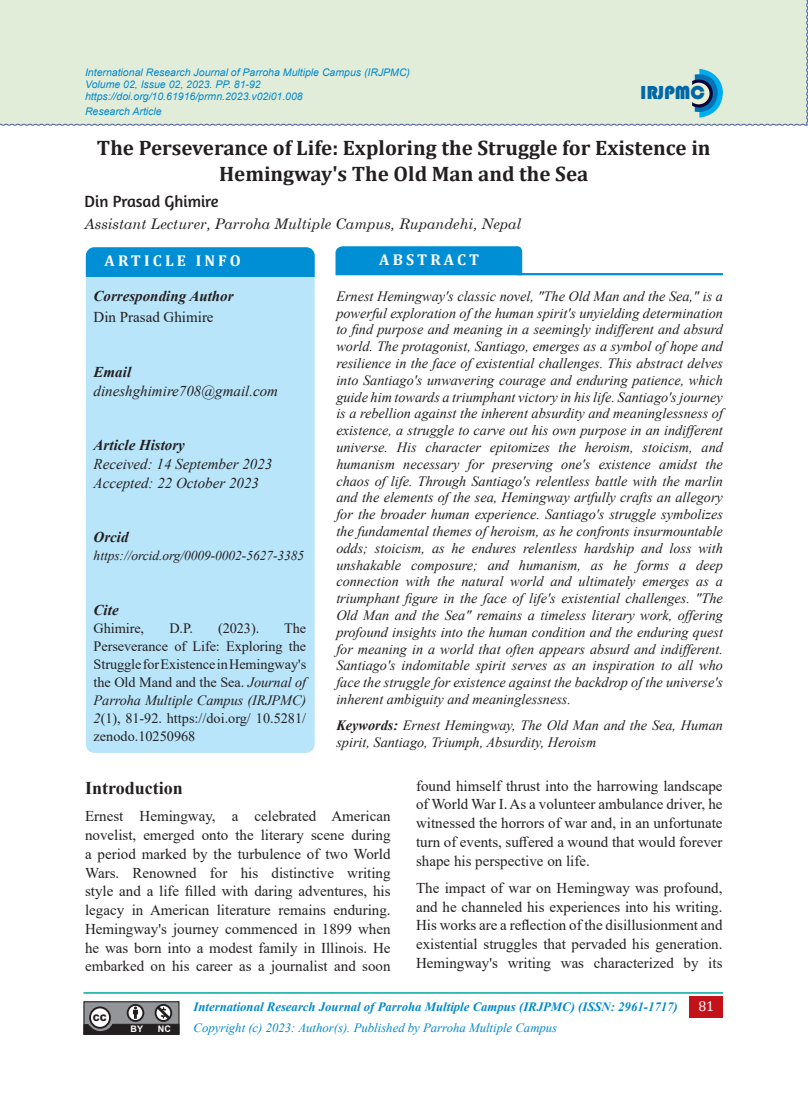
<style>
.page{position:relative;width:808px;height:1106px;background:#fff}
.page>*{position:absolute;margin:0;border:0;box-sizing:border-box;transform-origin:0 0}
.head{font:700 21px/25.5px "Cambria";color:#231f20;text-align:center}
.t1{font:19.35px "Bauhaus 93";color:#0067a7}
.t2{font:700 18px "Times New Roman";color:#231f20}
.Writer{font:16.5px "Amaranth";color:#231f20}
.info{font:700 15.75px "Cambria";letter-spacing:.2em;color:#fff}
.T{font:15px/18.8px "Times New Roman";color:#231f20;text-align:justify}
.abstract{font:italic 15px "Times New Roman";color:#231f20}
.coss2{font:italic 700 15px "Times New Roman";color:#231f20}
.cros{font:italic 700 15px "Times New Roman";color:#231f20}
.abstract-2{font:15px "Times New Roman";color:#231f20}
.degignation{font:italic 14.55px "Century Schoolbook";color:#231f20}
.abstract-3{font:italic 14.25px/16.8px "Times New Roman";color:#231f20;text-align:justify}
.t3{font:14.25px/18px "Times New Roman";letter-spacing:-.005em;color:#231f20;text-align:justify}
.t4{font:14.25px "Cambria";color:#fff}
.abstract-4{font:italic 13.5px "Times New Roman";letter-spacing:-.005em;color:#231f20}
.t5{font:italic 700 12.75px "Times New Roman";color:#0089cf}
.t6{font:italic 12.75px "Times New Roman";color:#0089cf}
.t7{font:italic 10.5px/12px "Arial";color:#0089cf}
.t8{font:700 9px "Arial";color:#fff}
.t9{font:900 9px "Arial";color:#231f20}
.s1{font-weight:700}
.s2{font-style:italic}
</style>
<div class="page">
<div style="left:0;top:0;width:808px;height:126px;background:#e2edd9"></div>
<div style="left:689px;top:996px;width:34px;height:21px;background:#c4121a"></div>
<hr style="left:83px;top:992px;width:640px;height:1px;background:#00a99d">
<div style="left:83px;top:1001px;width:96px;height:33px;background:#484a49"></div>
<svg style="left:83px;top:1002px;width:97px;height:33px"></svg>
<svg style="left:692px;top:69px;width:31px;height:49px"></svg>
<div style="left:688px;top:83px;width:21px;height:21px;background:#eaefd0;border-radius:50%"></div>
<div style="left:86px;top:247px;width:229px;height:506px;background:#b9e5fa;border-radius:9px"></div>
<div style="left:86px;top:247px;width:229px;height:29px;background:#008fd5"></div>
<hr style="left:518px;top:273px;width:205px;height:2px;background:#008fd5">
<div style="left:335px;top:246px;width:187px;height:29px;background:#008fd5"></div>
<p class="t7" style="left:85px;top:67px;width:327px">International Research Journal of Parroha Multiple Campus (IRJPMC)<br>Volume 02, Issue 02, 2023. PP. 81-92 https://doi.org/10.61916/prmn.2023.v02i01.008</p>
<p class="t7" style="left:85px;top:105px;width:78px">Research Article</p>
<h2 class="t1" style="left:640px;top:81px;width:66px">IRJPMC</h2>
<p class="head" style="left:97px;top:134px;width:615px">The Perseverance of Life: Exploring the Struggle for Existence in<br>Hemingway's The Old Man and the Sea</p>
<p class="Writer" style="left:85px;top:192px;width:135px">Din Prasad Ghimire</p>
<p class="degignation" style="left:85px;top:213px;width:438px">Assistant Lecturer, Parroha Multiple Campus, Rupandehi, Nepal</p>
<p class="info" style="left:105px;top:250px;width:138px">ARTICLE INFO</p>
<p class="info" style="left:379px;top:249px;width:101px">ABSTRACT</p>
<p class="cros" style="left:94px;top:286px;width:141px">Corresponding Author</p>
<p class="abstract-2" style="left:94px;top:306px;width:121px">Din Prasad Ghimire</p>
<p class="abstract-3" style="left:336px;top:287px;width:388px">Ernest Hemingway's classic novel, "The Old Man and the Sea," is a powerful exploration of the human spirit's unyielding determination to find purpose and meaning in a seemingly indifferent and absurd world. The protagonist, Santiago, emerges as a symbol of hope and resilience in the face of existential challenges. This abstract delves into Santiago's unwavering courage and enduring patience, which guide him towards a triumphant victory in his life. Santiago's journey is a rebellion against the inherent absurdity and meaninglessness of existence, a struggle to carve out his own purpose in an indifferent universe. His character epitomizes the heroism, stoicism, and humanism necessary for preserving one's existence amidst the chaos of life. Through Santiago's relentless battle with the marlin and the elements of the sea, Hemingway artfully crafts an allegory for the broader human experience. Santiago's struggle symbolizes the fundamental themes of heroism, as he confronts insurmountable odds; stoicism, as he endures relentless hardship and loss with unshakable composure; and humanism, as he forms a deep connection with the natural world and ultimately emerges as a triumphant figure in the face of life's existential challenges. "The Old Man and the Sea" remains a timeless literary work, offering profound insights into the human condition and the enduring quest for meaning in a world that often appears absurd and indifferent.<br>Santiago's indomitable spirit serves as an inspiration to all who face the struggle for existence against the backdrop of the universe's inherent ambiguity and meaninglessness.</p>
<p class="abstract-3" style="left:336px;top:716px;width:388px;line-height:17.2px"><span class="s1">Keywords:</span> Ernest Hemingway, The Old Man and the Sea, Human spirit, Santiago, Triumph, Absurdity, Heroism</p>
<p class="coss2" style="left:94px;top:361px;width:39px">Email</p>
<p class="abstract" style="left:94px;top:380px;width:186px">dineshghimire708@gmail.com</p>
<p class="coss2" style="left:94px;top:435px;width:93px">Article History</p>
<p class="abstract" style="left:94px;top:453px;width:180px">Received: 14 September 2023</p>
<p class="abstract" style="left:94px;top:472px;width:167px">Accepted: 22 October 2023</p>
<p class="coss2" style="left:94px;top:527px;width:36px">Orcid</p>
<p class="abstract-4" style="left:94px;top:546px;width:212px">https://orcid.org/0009-0002-5627-3385</p>
<p class="coss2" style="left:94px;top:599px;width:27px">Cite</p>
<p class="t3" style="left:94px;top:619px;width:52px">Ghimire,</p>
<p class="t3" style="left:169px;top:619px;width:25px">D.P.</p>
<p class="t3" style="left:218px;top:619px;width:43px">(2023).</p>
<p class="t3" style="left:94px;top:619px;width:214px;text-indent:191px">The Perseverance of Life: Exploring the Struggle for Existence in Hemingway's the Old Mand and the Sea. <span class="s2">Journal of Parroha Multiple Campus (IRJPMC)<br>2</span>(1), 81-92. https://doi.org/ 10.5281/ zenodo.10250968</p>
<p class="t2" style="left:85px;top:775px;width:99px">Introduction</p>
<p class="T" style="left:85px;top:806px;width:307px">Ernest Hemingway, a celebrated American novelist, emerged onto the literary scene during a period marked by the turbulence of two World Wars. Renowned for his distinctive writing style and a life filled with daring adventures, his legacy in American literature remains enduring.<br>Hemingway's journey commenced in 1899 when he was born into a modest family in Illinois. He embarked on his career as a journalist and soon</p>
<p class="T" style="left:416px;top:775px;width:308px">found himself thrust into the harrowing landscape of World War I. As a volunteer ambulance driver, he witnessed the horrors of war and, in an unfortunate turn of events, suffered a wound that would forever shape his perspective on life.</p>
<p class="T" style="left:416px;top:878px;width:308px">The impact of war on Hemingway was profound, and he channeled his experiences into his writing.<br>His works are a reflection of the disillusionment and existential struggles that pervaded his generation.<br>Hemingway's writing was characterized by its</p>
<p class="t9" style="left:93px;top:1011px;width:16px">CC</p>
<p class="t8" style="left:131px;top:1022px;width:14px">BY</p>
<p class="t8" style="left:158px;top:1022px;width:14px">NC</p>
<p class="t5" style="left:193px;top:998px;width:486px">International Research Journal of Parroha Multiple Campus (IRJPMC) (ISSN: 2961-1717)</p>
<p class="t6" style="left:193px;top:1018px;width:365px">Copyright (c) 2023: Author(s). Published by Parroha Multiple Campus</p>
<p class="t4" style="left:698px;top:998px;width:17px">81</p>
</div>
